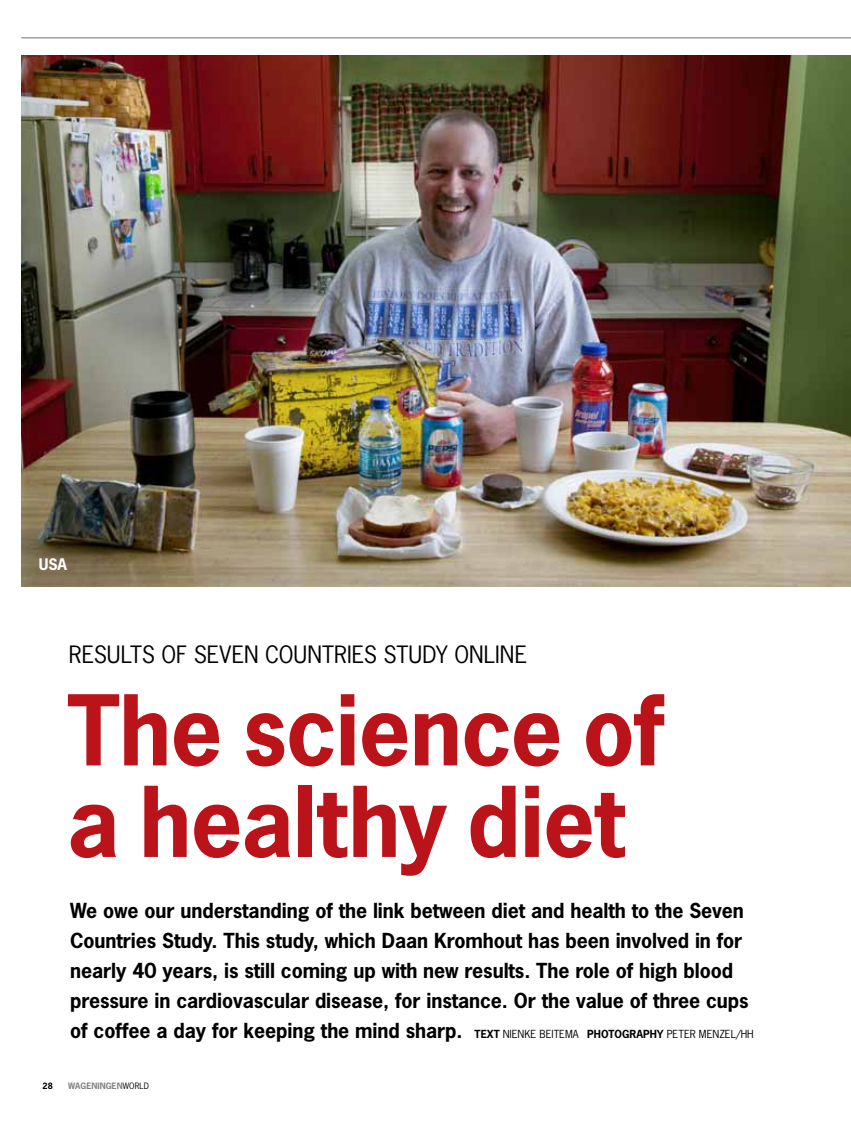
<style>
.page{position:relative;width:851px;height:1127px;background:#fff}
.page>*{position:absolute;margin:0;border:0;box-sizing:border-box;transform-origin:0 0}
.t1{font:700 91.5px/91.5px "News Gothic Std";color:#ba141a}
.t2{font:22.5px "News Gothic Std";color:#000}
.t3{font:700 19.5px/30px "News Gothic Std";letter-spacing:-.005em;color:#000}
.t4{font:700 15px "News Gothic Std";color:#fff}
.t5{font:700 8.25px "News Gothic Std";letter-spacing:.01em;color:#808285}
.t6{font:700 8.25px "News Gothic Std";color:#000}
.s1{font-size:10.5px}
.s2{font-weight:400;font-size:10.5px}
.s3{font-weight:400;color:#000}
</style>
<div class="page">
<svg style="left:21px;top:37px;width:829px;height:2px;background:#b5b6b7"></svg>
<img style="left:21px;top:55px;width:829px;height:532px">
<p class="t4" style="left:39px;top:554px;width:30px">USA</p>
<p class="t2" style="left:69px;top:640px;width:459px">RESULTS OF SEVEN COUNTRIES STUDY ONLINE</p>
<h1 class="t1" style="left:67px;top:683px;width:598px">The science of a healthy diet</h1>
<p class="t3" style="left:70px;top:895px;width:679px">We owe our understanding of the link between diet and health to the Seven Countries Study. This study, which Daan Kromhout has been involved in for nearly 40 years, is still coming up with new results. The role of high blood pressure in cardiovascular disease, for instance. Or the value of three cups of coffee a day for keeping the mind sharp. <span class="s1">Text</span> <span class="s2">NIENKE BEITEMA</span> <span class="s1">Photography</span> <span class="s2">PETER MENZEL/HH</span></p>
<p class="t6" style="left:43px;top:1080px;width:12px">28</p>
<p class="t5" style="left:68px;top:1080px;width:82px">Wageningen<span class="s3">WORLD</span></p>
</div>
